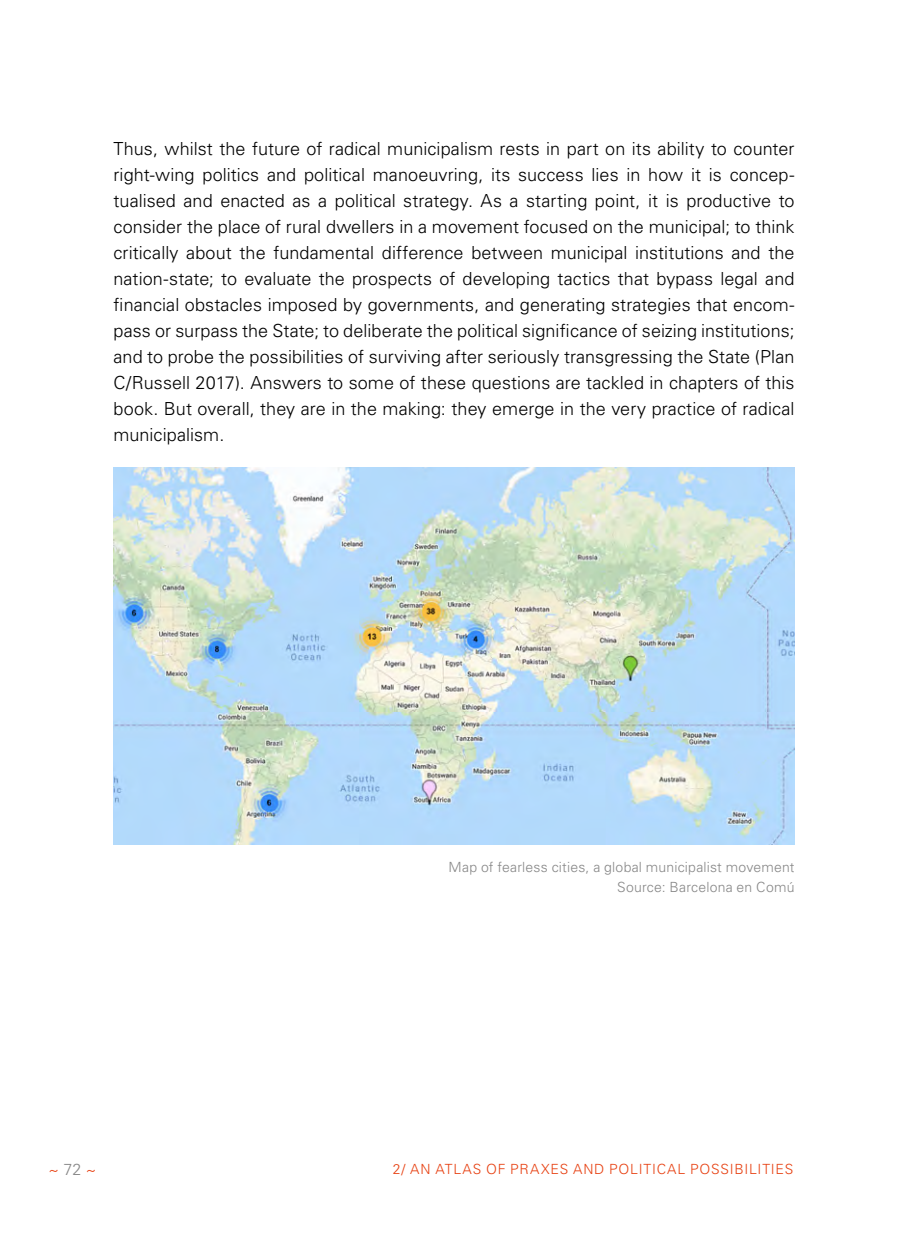
<style>
.page{position:relative;width:908px;height:1248px;background:#fff}
.page>*{position:absolute;margin:0;border:0;box-sizing:border-box;transform-origin:0 0}
.t1{font:300 18px/26px "Univers LT Std";letter-spacing:.005em;color:#000;text-align:justify}
.t2{font:300 16px "Univers LT Std";color:#e74011}
.t3{font:300 14px/20px "Univers LT Std";letter-spacing:.015em;color:#878787;text-align:right}
.t4{font:300 14px "Univers LT Std";letter-spacing:.06em;color:#e74011}
.s1{color:#878787}
</style>
<div class="page">
<img style="left:113px;top:468px;width:681px;height:376px">
<p class="t1" style="left:113px;top:135px;width:682px">Thus, whilst the future of radical municipalism rests in part on its ability to counter right-wing politics and political manoeuvring, its success lies in how it is concep&shy;tualised and enacted as a political strategy. As a starting point, it is productive to consider the place of rural dwellers in a movement focused on the municipal; to think critically about the fundamental difference between municipal institutions and the nation-state; to evaluate the prospects of developing tactics that bypass legal and financial obstacles imposed by governments, and generating strategies that encom&shy;pass or surpass the State; to deliberate the political significance of seizing institutions; and to probe the possibilities of surviving after seriously transgressing the State (Plan C/Russell 2017). Answers to some of these questions are tackled in chapters of this book. But overall, they are in the making: they emerge in the very practice of radical municipalism.</p>
<p class="t3" style="left:448px;top:857px;width:347px">Map of fearless cities, a global municipalist movement<br>Source: Barcelona en Comú</p>
<p class="t2" style="left:48px;top:1159px;width:50px">~ <span class="s1">72</span> ~</p>
<p class="t4" style="left:392px;top:1160px;width:402px">2/ AN ATLAS OF PRAXES AND POLITICAL POSSIBILITIES</p>
</div>
